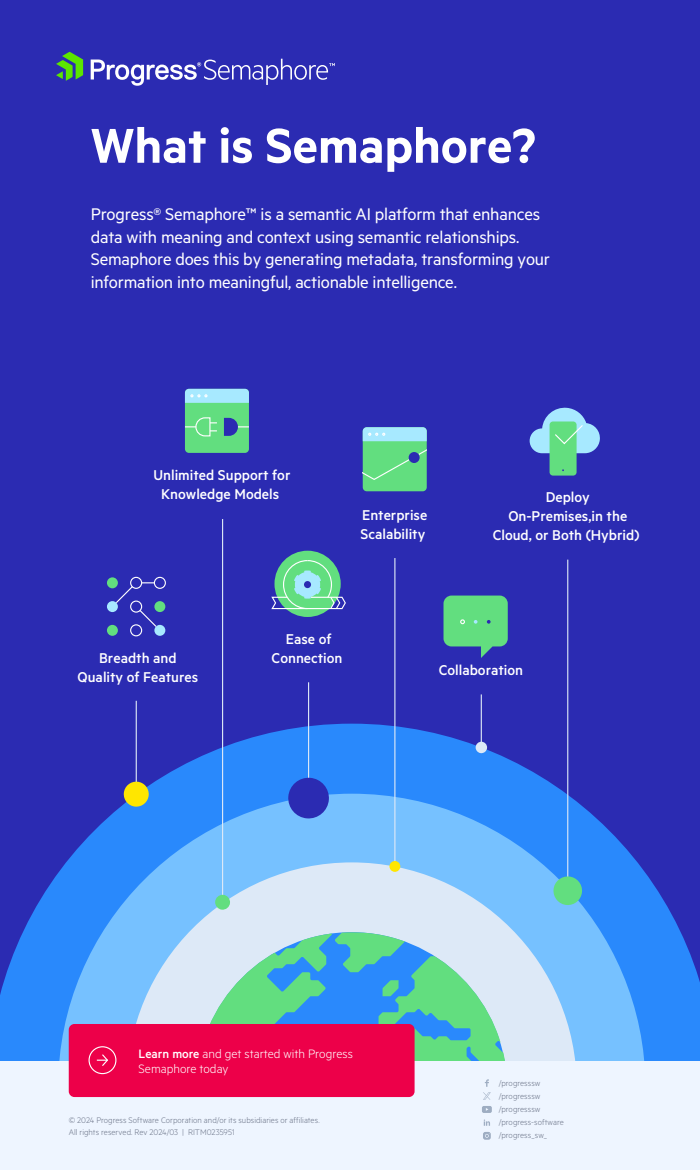
<style>
.page{position:relative;width:700px;height:1170px;background:#fff}
.page>*{position:absolute;margin:0;border:0;box-sizing:border-box;transform-origin:0 0}
.t1{font:600 55px "Metric";color:#fff}
.t2{font:19px/22.8px "Metric";letter-spacing:-.01em;color:#fff}
.t3{font:500 16px/19px "Metric";color:#fff;text-align:center}
.t4{font:300 13.7px/16px "Metric";color:#fff}
.t5{font:300 9.1px/13.1px "Metric";letter-spacing:.005em;color:#6c7589}
.s1{font-weight:500}
</style>
<div class="page">
<div style="left:0;top:0;width:700px;height:1169px;background:#2b2bb2"></div>
<svg style="left:0;top:723px;width:700px;height:337px"></svg>
<svg style="left:58px;top:793px;width:587px;height:267px;background:#4b99f6"></svg>
<svg style="left:127px;top:862px;width:450px;height:198px;background:#acd5fa"></svg>
<svg style="left:196px;top:931px;width:311px;height:129px;background:#7acac8"></svg>
<div style="left:550px;top:421px;width:27px;height:54px;background:#62de7f;border-radius:3px"></div>
<svg style="left:530px;top:407px;width:70px;height:46px"></svg>
<hr style="left:136px;top:700px;width:1px;height:93px;background:#dee9f7">
<hr style="left:481px;top:694px;width:1px;height:56px;background:#dee9f7">
<hr style="left:222px;top:519px;width:1px;height:382px;background:#dee9f7">
<hr style="left:567px;top:559px;width:1px;height:330px;background:#dee9f7">
<hr style="left:308px;top:682px;width:1px;height:129px;background:#dee9f7">
<hr style="left:394px;top:558px;width:1px;height:306px;background:#dee9f7">
<svg style="left:123px;top:781px;width:26px;height:25px"></svg>
<svg style="left:287px;top:776px;width:43px;height:43px"></svg>
<svg style="left:389px;top:860px;width:12px;height:11px"></svg>
<svg style="left:553px;top:875px;width:30px;height:30px"></svg>
<svg style="left:215px;top:894px;width:15px;height:15px"></svg>
<svg style="left:476px;top:741px;width:11px;height:12px"></svg>
<div style="left:107px;top:577px;width:11px;height:11px;background:#62de7f;border-radius:50%"></div>
<div style="left:107px;top:624px;width:11px;height:11px;background:#62de7f;border-radius:50%"></div>
<div style="left:130px;top:624px;width:12px;height:12px;border:1px solid #fff;border-radius:50%"></div>
<div style="left:154px;top:601px;width:11px;height:11px;background:#62de7f;border-radius:50%"></div>
<div style="left:154px;top:576px;width:12px;height:12px;border:1px solid #fff;border-radius:50%"></div>
<div style="left:130px;top:576px;width:12px;height:12px;border:1px solid #fff;border-radius:50%"></div>
<div style="left:107px;top:601px;width:11px;height:11px;background:#a7e9ff;border-radius:50%"></div>
<div style="left:154px;top:624px;width:11px;height:11px;background:#a7e9ff;border-radius:50%"></div>
<svg style="left:115px;top:582px;width:43px;height:46px"></svg>
<svg style="left:185px;top:389px;width:64px;height:64px;background:#72d6a0"></svg>
<div style="left:274px;top:550px;width:67px;height:66px;background:#62de7f;border-radius:50%"></div>
<svg style="left:271px;top:559px;width:75px;height:51px"></svg>
<svg style="left:363px;top:427px;width:64px;height:64px;background:#74df9e"></svg>
<div style="left:409px;top:452px;width:11px;height:11px;background:#2b2bb2;border-radius:50%"></div>
<svg style="left:444px;top:595px;width:64px;height:62px"></svg>
<svg style="left:56px;top:52px;width:27px;height:29px"></svg>
<svg style="left:91px;top:59px;width:244px;height:27px"></svg>
<div style="left:0;top:1060px;width:700px;height:109px;background:#eef5ff"></div>
<div style="left:69px;top:1023px;width:346px;height:73px;background:#ed0049;border-radius:6px"></div>
<div style="left:89px;top:1045px;width:27px;height:28px;border:1px solid #fff;border-radius:50%"></div>
<svg style="left:97px;top:1054px;width:11px;height:12px"></svg>
<svg style="left:484px;top:1119px;width:6px;height:6px"></svg>
<svg style="left:482px;top:1106px;width:10px;height:6px"></svg>
<svg style="left:483px;top:1132px;width:8px;height:7px"></svg>
<svg style="left:483px;top:1079px;width:8px;height:20px"></svg>
<h1 class="t1" style="left:91px;top:113px;width:447px">What is Semaphore?</h1>
<p class="t2" style="left:91px;top:202px;width:461px">Progress® Semaphore™ is a semantic AI platform that enhances data with meaning and context using semantic relationships.<br>Semaphore does this by generating metadata, transforming your information into meaningful, actionable intelligence.</p>
<p class="t3" style="left:153px;top:465px;width:139px">Unlimited Support for<br>Knowledge Models</p>
<p class="t3" style="left:361px;top:505px;width:68px;text-align:left">Enterprise<br>Scalability</p>
<p class="t3" style="left:493px;top:487px;width:148px">Deploy<br>On-Premises,in the<br>Cloud, or Both (Hybrid)</p>
<p class="t3" style="left:78px;top:648px;width:122px">Breadth and<br>Quality of Features</p>
<p class="t3" style="left:272px;top:629px;width:72px">Ease of<br>Connection</p>
<p class="t3" style="left:439px;top:660px;width:86px">Collaboration</p>
<p class="t4" style="left:139px;top:1044px;width:216px"><span class="s1">Learn more</span> and get started with Progress<br>Semaphore today</p>
<p class="t5" style="left:69px;top:1113px;width:252px;line-height:12px">© 2024 Progress Software Corporation and/or its subsidiaries or affiliates.<br>All rights reserved. Rev 2024/03 | RITM0235951</p>
<p class="t5" style="left:499px;top:1075px;width:67px">/progresssw /progresssw /progresssw /progress-software /progress_sw_</p>
</div>
